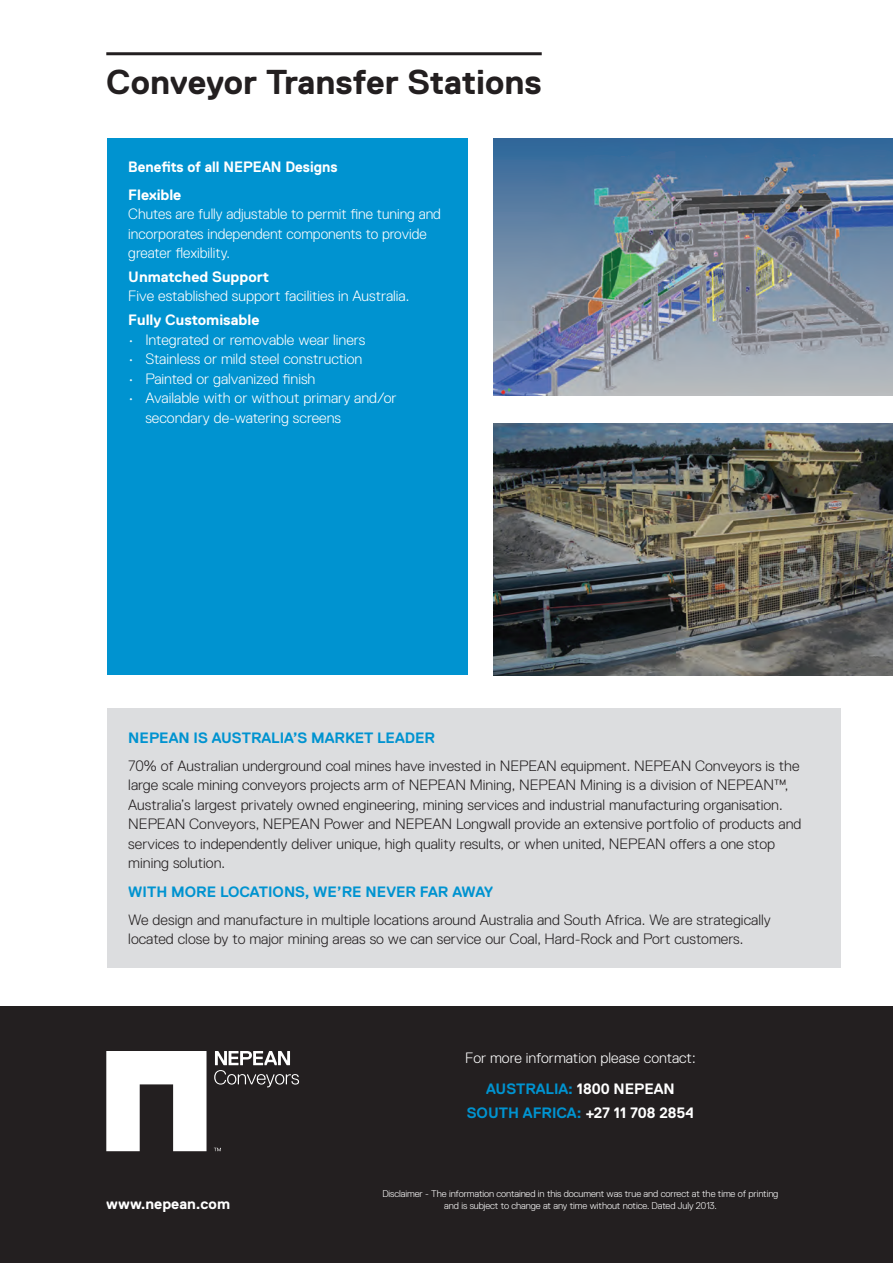
<style>
.page{position:relative;width:893px;height:1263px;background:#fff}
.page>*{position:absolute;margin:0;border:0;box-sizing:border-box;transform-origin:0 0}
.t1{font:700 34.5px "Replica Std";color:#231f20}
.t2{font:300 15px/19.5px "Replica Std";color:#231f20}
.t3{font:300 15px/19.5px "Replica Std";color:#fff}
.t4{font:700 15px/23.7px "Replica Std";color:#0093d0;text-align:center}
.t5{font:700 15px "Replica Std";color:#fff}
.t6{font:700 15px/28px "Replica Std";color:#fff;scale:.95 1}
.t7{font:300 9.75px/11.7px "Replica Std";letter-spacing:-.01em;color:#fff;text-align:center}
.s1{color:#fff}
</style>
<div class="page">
<hr style="left:106px;top:52px;width:436px;height:3px;background:#231f20">
<div style="left:107px;top:708px;width:733px;height:259px;background:#dcdddf"></div>
<img style="left:493px;top:424px;width:400px;height:251px">
<div style="left:107px;top:139px;width:361px;height:536px;background:#0093d0"></div>
<img style="left:493px;top:139px;width:400px;height:257px">
<div style="left:0;top:1006px;width:893px;height:257px;background:#231f20"></div>
<svg style="left:214px;top:1148px;width:7px;height:3px"></svg>
<svg style="left:106px;top:1051px;width:101px;height:100px"></svg>
<svg style="left:214px;top:1051px;width:85px;height:36px"></svg>
<h1 class="t1" style="left:106px;top:62px;width:437px">Conveyor Transfer Stations</h1>
<p class="t6" style="left:128px;top:152px;width:222px">Benefits of all NEPEAN Designs<br>Flexible</p>
<p class="t3" style="left:128px;top:204px;width:314px">Chutes are fully adjustable to permit fine tuning and incorporates independent components to provide greater flexibility.</p>
<p class="t5" style="left:128px;top:268px;width:142px">Unmatched Support</p>
<p class="t3" style="left:128px;top:286px;width:283px">Five established support facilities in Australia.</p>
<p class="t5" style="left:128px;top:312px;width:133px">Fully Customisable</p>
<p class="t3" style="left:128px;top:330px;width:239px">• Integrated or removable wear liners</p>
<p class="t3" style="left:128px;top:349px;width:236px">• Stainless or mild steel construction</p>
<p class="t3" style="left:128px;top:369px;width:189px">• Painted or galvanized finish</p>
<p class="t3" style="left:145px;top:388px;width:253px;text-indent:-17px">• Available with or without primary and/or secondary de-watering screens</p>
<p class="t4" style="left:128px;top:726px;width:308px">NEPEAN IS AUSTRALIA’S MARKET LEADER</p>
<p class="t2" style="left:128px;top:756px;width:675px">70% of Australian underground coal mines have invested in NEPEAN equipment. NEPEAN Conveyors is the large scale mining conveyors projects arm of NEPEAN Mining, NEPEAN Mining is a division of NEPEAN™, Australia’s largest privately owned engineering, mining services and industrial manufacturing organisation.<br>NEPEAN Conveyors, NEPEAN Power and NEPEAN Longwall provide an extensive portfolio of products and services to independently deliver unique, high quality results, or when united, NEPEAN offers a one stop mining solution.</p>
<p class="t4" style="left:128px;top:879px;width:366px">WITH MORE LOCATIONS, WE’RE NEVER FAR AWAY</p>
<p class="t2" style="left:128px;top:910px;width:644px">We design and manufacture in multiple locations around Australia and South Africa. We are strategically located close by to major mining areas so we can service our Coal, Hard-Rock and Port customers.</p>
<p class="t3" style="left:465px;top:1048px;width:232px">For more information please contact:</p>
<p class="t4" style="left:467px;top:1077px;width:229px">AUSTRALIA: <span class="s1">1800 NEPEAN<br></span>SOUTH AFRICA: <span class="s1">+27 11 708 2854</span></p>
<p class="t5" style="left:106px;top:1195px;width:125px">www.nepean.com</p>
<p class="t7" style="left:382px;top:1188px;width:398px">Disclaimer - The information contained in this document was true and correct at the time of printing and is subject to change at any time without notice. Dated July 2013.</p>
</div>
